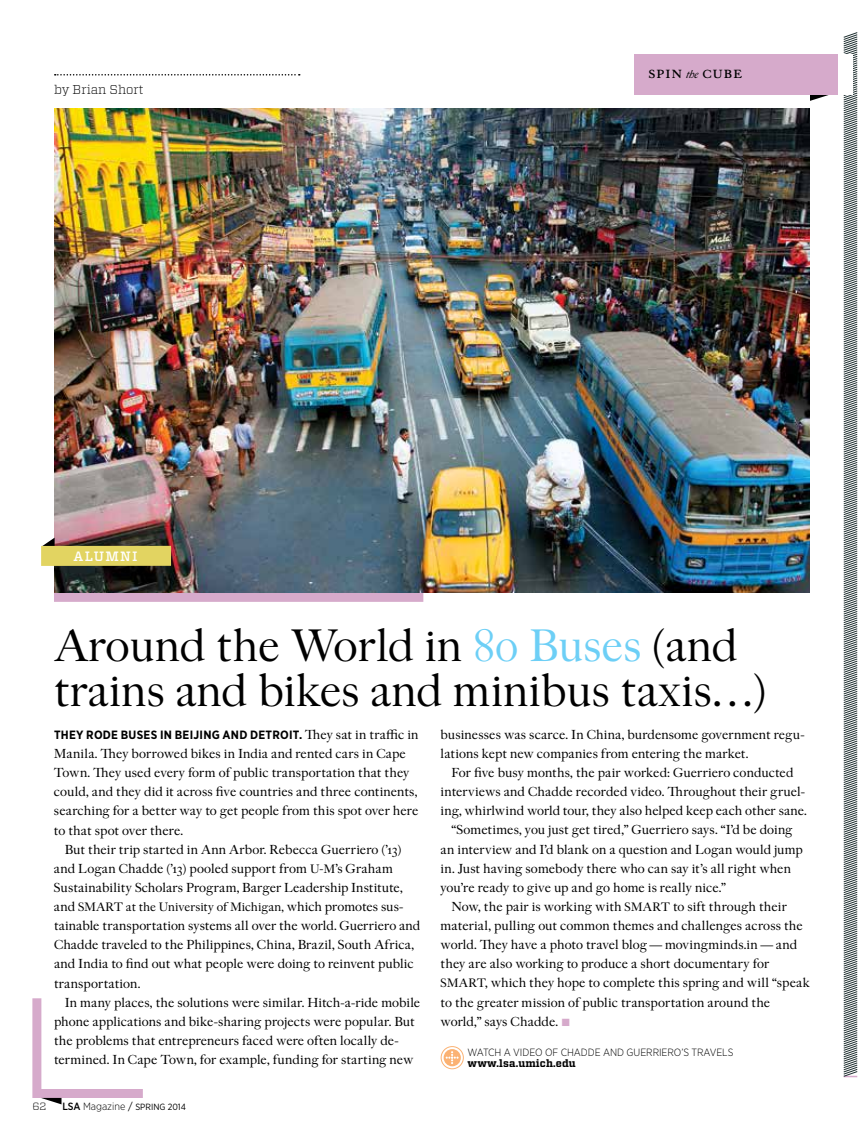
<style>
.page{position:relative;width:864px;height:1134px;background:#fff}
.page>*{position:absolute;margin:0;border:0;box-sizing:border-box;transform-origin:0 0}
.t1{font:43.5px/45px "Replay Pro Headline";letter-spacing:.01em;color:#000}
.t2{font:500 15px "Replay Pro";color:#000}
.t3{font:500 13.5px "Vitesse";letter-spacing:.095em;color:#fff}
.t4{font:300 12.75px "Vitesse";color:#000}
.t5{font:12.6px/19.2px "Replay Pro";color:#000}
.t6{font:700 12px "Gotham Narrow";letter-spacing:.02em;color:#000}
.t7{font:11.7px "Replay Pro";letter-spacing:-.01em;color:#000}
.t8{font:300 10.5px "Gotham Narrow";letter-spacing:-.005em;color:#000}
.t9{font:700 10.5px "Vitesse";letter-spacing:.015em;color:#000}
.t10{font:300 10.5px "Vitesse";color:#000}
.t11{font:9px "Gotham Narrow";color:#000}
.s1{font-weight:400;font-style:italic;font-size:10.5px}
.s2{color:#6dcff6}
.s3{font-family:"Replay Pro";font-weight:400;font-size:12.6px}
.s4{font-size:11.7px}
.s5{font-size:12.6px}
.s6{font-weight:500;font-size:10.5px}
.s7{font-weight:300;font-size:10.5px}
.s8{font-size:10.5px}
.s9{color:#d6aacb}
</style>
<div class="page">
<svg style="left:810px;top:94px;width:20px;height:7px"></svg>
<div style="left:634px;top:54px;width:204px;height:40px;background:#d6aacb"></div>
<svg style="left:843px;top:32px;width:15px;height:1045px"></svg>
<div style="left:840px;top:54px;width:13px;height:41px;background:#fff"></div>
<svg style="left:32px;top:998px;width:111px;height:106px"></svg>
<svg style="left:55px;top:74px;width:245px;height:2px"></svg>
<div style="left:54px;top:593px;width:369px;height:9px;background:#d6aacb"></div>
<img style="left:54px;top:108px;width:756px;height:485px">
<div style="left:444px;top:1049px;width:17px;height:17px;background:#fbb273;border-radius:50%"></div>
<div style="left:441px;top:1046px;width:23px;height:23px;border:1px solid #fbb273;border-radius:50%"></div>
<svg style="left:446px;top:1051px;width:13px;height:13px"></svg>
<svg style="left:42px;top:538px;width:13px;height:8px"></svg>
<div style="left:41px;top:546px;width:130px;height:20px;background:#e2d461"></div>
<p class="t4" style="left:54px;top:81px;width:91px">by Brian Short</p>
<p class="t3" style="left:74px;top:548px;width:66px">ALUMNI</p>
<p class="t2" style="left:648px;top:64px;width:97px">spin <span class="s1">the</span> cube</p>
<h1 class="t1" style="left:54px;top:625px;width:714px">Around the World in <span class="s2">80 Buses</span> (and trains and bikes and minibus taxis…)</h1>
<p class="t6" style="left:54px;top:727px;width:366px">THEY RODE BUSES IN BEIJING AND DETROIT. <span class="s3">They sat in traffic in</span></p>
<p class="t5" style="left:54px;top:745px;width:366px">Manila. They borrowed bikes in India and rented cars in Cape Town. They used every form of public transportation that they could, and they did it across five countries and three continents, searching for a better way to get people from this spot over here to that spot over there.</p>
<p class="t5" style="left:54px;top:840px;width:350px;text-indent:11px">But their trip started in Ann Arbor. Rebecca Guerriero (’13) and Logan Chadde (’13) pooled support from <span class="s4">U-M</span>’s Graham<br>Sustainability Scholars Program, Barger Leadership Institute,</p>
<p class="t7" style="left:54px;top:900px;width:351px"><span class="s5">and</span> SMART at the University of Michigan, <span class="s5">which promotes sus-</span></p>
<p class="t5" style="left:54px;top:917px;width:368px">tainable transportation systems all over the world. Guerriero and Chadde traveled to the Philippines, China, Brazil, South Africa, and India to find out what people were doing to reinvent public transportation.</p>
<p class="t5" style="left:54px;top:993px;width:368px;text-indent:11px">In many places, the solutions were similar. Hitch-a-ride mobile phone applications and bike-sharing projects were popular. But the problems that entrepreneurs faced were often locally de&shy;termined. In Cape Town, for example, funding for starting new</p>
<p class="t10" style="left:32px;top:1099px;width:16px">62</p>
<p class="t11" style="left:62px;top:1102px;width:125px"><span class="s6">LSA</span> <span class="s7">Magazine</span> <span class="s8">/</span> SPRING 2014</p>
<p class="t5" style="left:441px;top:725px;width:365px">businesses was scarce. In China, burdensome government regu&shy;lations kept new companies from entering the market.</p>
<p class="t5" style="left:451px;top:764px;width:344px">For five busy months, the pair worked: Guerriero conducted</p>
<p class="t5" style="left:441px;top:783px;width:366px">interviews and Chadde recorded video. Throughout their gruel-</p>
<p class="t5" style="left:441px;top:802px;width:368px">ing, whirlwind world tour, they also helped keep each other sane.</p>
<p class="t5" style="left:451px;top:821px;width:343px">“Sometimes, you just get tired,” Guerriero says. “I’d be doing</p>
<p class="t5" style="left:441px;top:840px;width:364px">an interview and I’d blank on a question and Logan would jump</p>
<p class="t5" style="left:441px;top:859px;width:352px">in. Just having somebody there who can say it’s all right when</p>
<p class="t5" style="left:441px;top:878px;width:287px">you’re ready to give up and go home is really nice.”</p>
<p class="t5" style="left:451px;top:898px;width:337px">Now, the pair is working with <span class="s4">SMART</span> to sift through their</p>
<p class="t5" style="left:441px;top:917px;width:364px">material, pulling out common themes and challenges across the</p>
<p class="t5" style="left:441px;top:936px;width:358px">world. They have a photo travel blog—movingminds.in—and</p>
<p class="t5" style="left:441px;top:955px;width:330px">they are also working to produce a short documentary for</p>
<p class="t5" style="left:441px;top:974px;width:371px"><span class="s4">SMART</span>, which they hope to complete this spring and will “speak</p>
<p class="t5" style="left:441px;top:993px;width:331px">to the greater mission of public transportation around the</p>
<p class="t5" style="left:441px;top:1012px;width:131px">world,” says Chadde. <span class="s9">■</span></p>
<p class="t8" style="left:468px;top:1046px;width:267px">WATCH A VIDEO OF CHADDE AND GUERRIERO’S TRAVELS</p>
<p class="t9" style="left:468px;top:1056px;width:110px">www.lsa.umich.edu</p>
</div>
